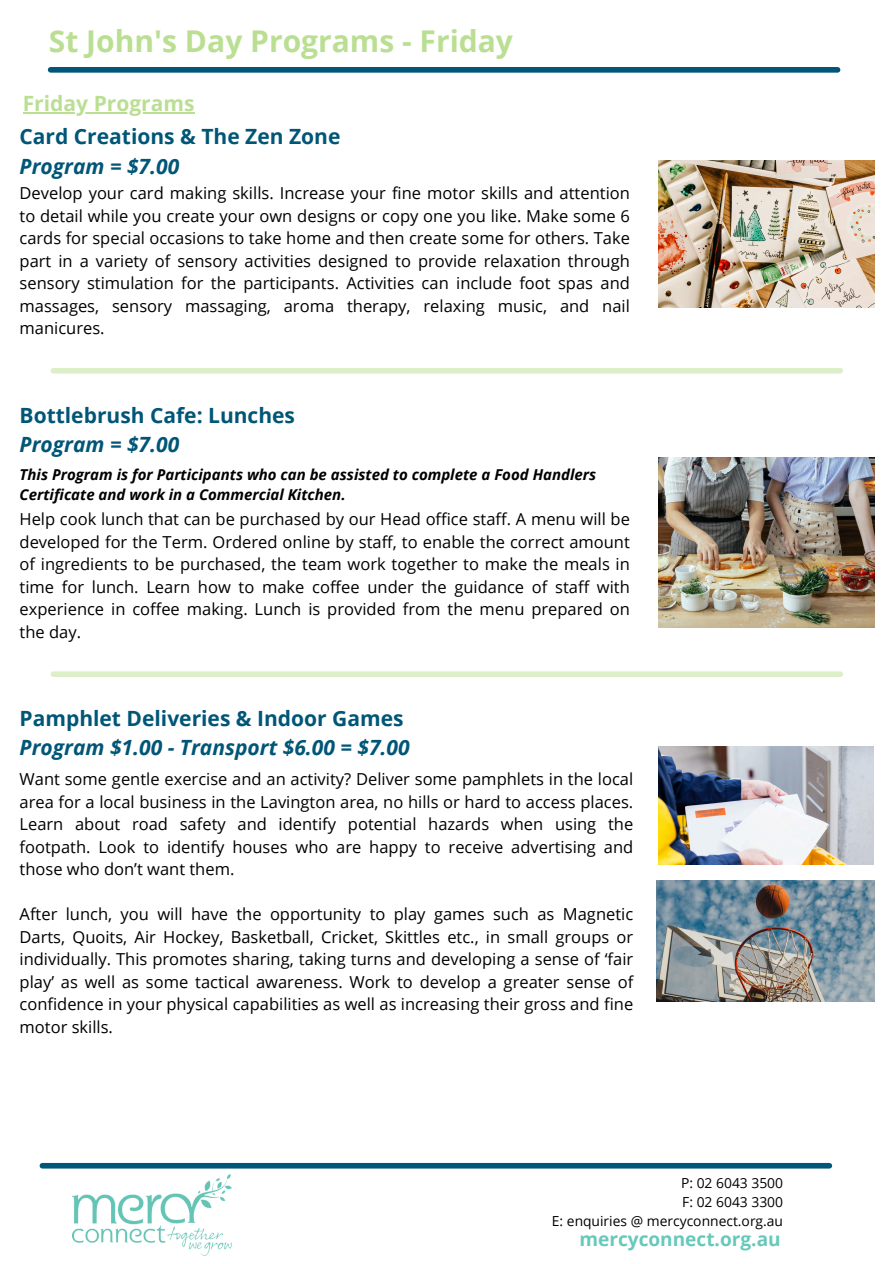
<style>
.page{position:relative;width:894px;height:1264px;background:#fff}
.page>*{position:absolute;margin:0;border:0;box-sizing:border-box;transform-origin:0 0}
.t1{font:700 30px "Open Sans";color:#badf93}
.t2{font:700 21px/29.2px "Open Sans";color:#005677}
.t3{font:italic 700 21px/29.2px "Open Sans";color:#005677}
.t4{font:700 21px "Open Sans";color:#badf93}
.t5{font:700 19.05px "Open Sans";color:#66c9ba}
.t6{font:16.5px/22.5px "Open Sans";color:#000;text-align:justify}
.t7{font:italic 700 15px/20.2px "Open Sans";color:#000}
.t8{font:13.8px "Open Sans";color:#000}
.s1{font-style:italic}
.s2{font-style:normal}
</style>
<div class="page">
<div style="left:51px;top:67px;width:786px;height:6px;background:#005677"></div>
<div style="left:42px;top:1162px;width:787px;height:6px;background:#005677"></div>
<img style="left:72px;top:1174px;width:160px;height:81px">
<div style="left:53px;top:368px;width:787px;height:5px;background:#ddefc9"></div>
<img style="left:658px;top:160px;width:216px;height:148px">
<hr style="left:23px;top:113px;width:171px;height:1px;background:#badf93">
<div style="left:53px;top:671px;width:787px;height:6px;background:#ddefc9"></div>
<img style="left:658px;top:746px;width:215px;height:118px">
<img style="left:656px;top:880px;width:217px;height:121px">
<img style="left:658px;top:457px;width:216px;height:170px">
<h2 class="t1" style="left:49px;top:20px;width:465px">St John's Day Programs - Friday</h2>
<p class="t4" style="left:23px;top:89px;width:173px">Friday Programs</p>
<h2 class="t2" style="left:20px;top:122px;width:322px">Card Creations &amp; The Zen Zone<br><span class="s1">Program = $7.00</span></h2>
<p class="t6" style="left:20px;top:181px;width:611px">Develop your card making skills. Increase your fine motor skills and attention to detail while you create your own designs or copy one you like. Make some 6 cards for special occasions to take home and then create some for others. Take part in a variety of sensory activities designed to provide relaxation through sensory stimulation for the participants. Activities can include foot spas and massages, sensory massaging, aroma therapy, relaxing music, and nail manicures.</p>
<p class="t2" style="left:20px;top:400px;width:277px">Bottlebrush Cafe: Lunches<br><span class="s1">Program = $7.00</span></p>
<h2 class="t7" style="left:20px;top:464px;width:578px">This Program is for Participants who can be assisted to complete a Food Handlers<br>Certificate and work in a Commercial Kitchen.</h2>
<p class="t6" style="left:20px;top:507px;width:611px">Help cook lunch that can be purchased by our Head office staff. A menu will be developed for the Term. Ordered online by staff, to enable the correct amount of ingredients to be purchased, the team work together to make the meals in time for lunch. Learn how to make coffee under the guidance of staff with experience in coffee making. Lunch is provided from the menu prepared on the day.</p>
<p class="t3" style="left:20px;top:703px;width:391px"><span class="s2">Pamphlet Deliveries &amp; Indoor Games<br></span>Program $1.00 - Transport $6.00 = $7.00</p>
<h4 class="t6" style="left:20px;top:767px;width:615px">Want some gentle exercise and an activity? Deliver some pamphlets in the local area for a local business in the Lavington area, no hills or hard to access places.<br>Learn about road safety and identify potential hazards when using the footpath. Look to identify houses who are happy to receive advertising and those who don’t want them.</h4>
<h4 class="t6" style="left:20px;top:902px;width:615px">After lunch, you will have the opportunity to play games such as Magnetic Darts, Quoits, Air Hockey, Basketball, Cricket, Skittles etc., in small groups or individually. This promotes sharing, taking turns and developing a sense of ‘fair play’ as well as some tactical awareness. Work to develop a greater sense of confidence in your physical capabilities as well as increasing their gross and fine motor skills.</h4>
<h2 class="t8" style="left:681px;top:1173px;width:103px">P: 02 6043 3500</h2>
<h2 class="t8" style="left:682px;top:1192px;width:102px">F: 02 6043 3300</h2>
<p class="t8" style="left:551px;top:1211px;width:233px">E: enquiries @ mercyconnect.org.au</p>
<h4 class="t5" style="left:579px;top:1225px;width:203px">mercyconnect.org.au</h4>
</div>
